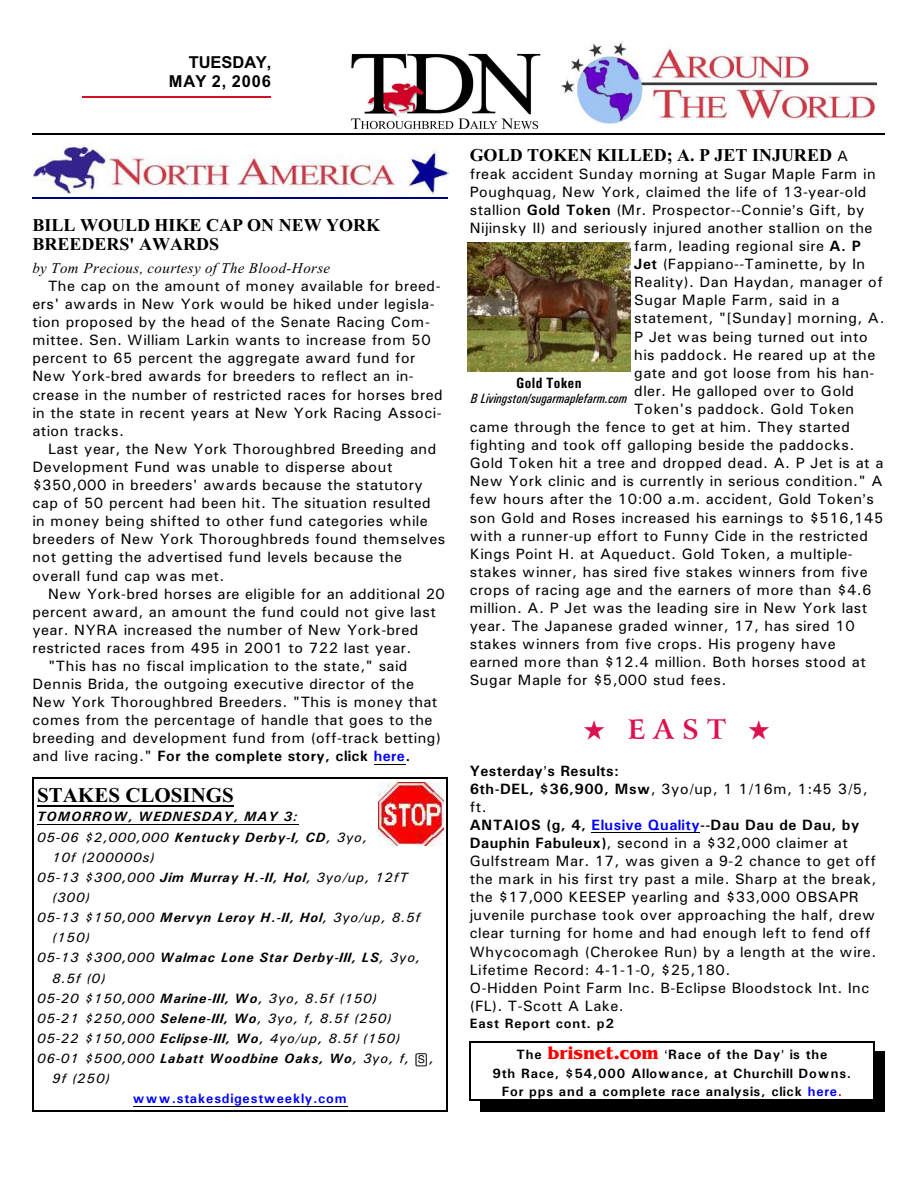
<style>
.page{position:relative;width:918px;height:1188px;background:#fff}
.page>*{position:absolute;margin:0;border:0;box-sizing:border-box;transform-origin:0 0}
.t1{font:700 27px "Arrus BT";color:#db124d}
.t2{font:700 21px "Times New Roman";letter-spacing:.005em;color:#000}
.t3{font:700 18px/19.8px "Times New Roman";color:#000}
.t4{font:700 16.5px/19.8px "Arial";color:#000;text-align:right}
.t5{font:15px/18.1px "Univers";letter-spacing:.03em;color:#000}
.t6{font:700 15px "Univers";letter-spacing:.03em;color:#000}
.t7{font:italic 15px "Times New Roman";letter-spacing:.025em;color:#000}
.t8{font:700 15px "Univers Condensed";letter-spacing:.025em;color:#000}
.t9{font:italic 13.5px "Univers";letter-spacing:.065em;color:#000}
.t10{font:700 13.5px/18.6px "Univers";letter-spacing:.065em;color:#000;text-align:center}
.t11{font:italic 700 13.5px "Univers";letter-spacing:.065em;color:#000}
.t12{font:italic 13.5px "Univers Condensed";letter-spacing:.005em;color:#000}
.t13{font:700 13.5px "Univers";letter-spacing:.065em;color:#00f}
.s1{font-weight:400}
.s2{color:#00f}
.s3{font-weight:700}
.s4{font-family:"Keys"}
.s5{font-family:"Univers";font-weight:400;font-size:15px}
.s6{font-weight:700;color:#00f}
.s7{font-family:"Benguiat Bk BT";font-size:18px;color:#f00}
.s8{color:#d10000}
</style>
<div class="page">
<hr style="left:82px;top:96px;width:189px;height:2px;background:#d41226">
<img style="left:561px;top:41px;width:315px;height:82px">
<img style="left:351px;top:53px;width:190px;height:77px">
<hr style="left:32px;top:134px;width:853px;height:1px;background:#000">
<img style="left:32px;top:143px;width:416px;height:51px">
<hr style="left:32px;top:197px;width:416px;height:1px;background:#000080">
<img style="left:379px;top:783px;width:64px;height:63px">
<hr style="left:37px;top:805px;width:197px;height:1px;background:#000">
<hr style="left:37px;top:824px;width:261px;height:1px;background:#000">
<hr style="left:133px;top:1106px;width:215px;height:1px;background:#000">
<hr style="left:32px;top:777px;width:2px;height:335px;background:#000">
<hr style="left:447px;top:777px;width:1px;height:335px;background:#000">
<hr style="left:32px;top:777px;width:416px;height:2px;background:#000">
<hr style="left:32px;top:1110px;width:416px;height:2px;background:#000">
<img style="left:468px;top:243px;width:162px;height:128px">
<hr style="left:374px;top:764px;width:31px;height:1px;background:#000">
<hr style="left:592px;top:832px;width:108px;height:1px;background:#000">
<hr style="left:808px;top:1099px;width:30px;height:1px;background:#d10000">
<hr style="left:470px;top:1041px;width:1px;height:60px;background:#000">
<hr style="left:873px;top:1041px;width:2px;height:60px;background:#000">
<hr style="left:470px;top:1041px;width:404px;height:1px;background:#000">
<hr style="left:470px;top:1100px;width:404px;height:1px;background:#000">
<div style="left:875px;top:1052px;width:10px;height:60px;background:#000"></div>
<div style="left:480px;top:1101px;width:405px;height:11px;background:#000"></div>
<p class="t4" style="left:169px;top:53px;width:104px">TUESDAY,<br>MAY 2, 2006</p>
<p class="t3" style="left:32px;top:217px;width:349px">BILL WOULD HIKE CAP ON NEW YORK<br>BREEDERS' AWARDS</p>
<p class="t7" style="left:32px;top:263px;width:299px">by Tom Precious, courtesy of The Blood-Horse</p>
<p class="t5" style="left:32px;top:278px;width:412px;text-indent:16px">The cap on the amount of money available for breed&shy;ers' awards in New York would be hiked under legisla&shy;tion proposed by the head of the Senate Racing Com&shy;mittee. Sen. William Larkin wants to increase from 50 percent to 65 percent the aggregate award fund for New York-bred awards for breeders to reflect an in&shy;crease in the number of restricted races for horses bred in the state in recent years at New York Racing Associ&shy;ation tracks.</p>
<p class="t5" style="left:32px;top:441px;width:414px;text-indent:16px">Last year, the New York Thoroughbred Breeding and Development Fund was unable to disperse about $350,000 in breeders' awards because the statutory cap of 50 percent had been hit. The situation resulted in money being shifted to other fund categories while breeders of New York Thoroughbreds found themselves not getting the advertised fund levels because the overall fund cap was met.</p>
<p class="t5" style="left:48px;top:586px;width:398px">New York-bred horses are eligible for an additional 20</p>
<p class="t5" style="left:32px;top:604px;width:405px">percent award, an amount the fund could not give last</p>
<p class="t5" style="left:32px;top:622px;width:387px">year. NYRA increased the number of New York-bred</p>
<p class="t5" style="left:32px;top:640px;width:381px">restricted races from 495 in 2001 to 722 last year.</p>
<p class="t5" style="left:48px;top:658px;width:361px">"This has no fiscal implication to the state," said</p>
<p class="t5" style="left:32px;top:676px;width:383px">Dennis Brida, the outgoing executive director of the</p>
<p class="t5" style="left:32px;top:694px;width:407px">New York Thoroughbred Breeders. "This is money that</p>
<p class="t5" style="left:32px;top:712px;width:402px">comes from the percentage of handle that goes to the</p>
<p class="t5" style="left:32px;top:730px;width:410px">breeding and development fund from (off-track betting)</p>
<p class="t6" style="left:32px;top:751px;width:379px"><span class="s1">and live racing."</span> For the complete story, click <span class="s2">here</span>.</p>
<h2 class="t2" style="left:37px;top:788px;width:198px">STAKES CLOSINGS</h2>
<p class="t11" style="left:37px;top:812px;width:262px">TOMORROW, WEDNESDAY, MAY 3:</p>
<p class="t9" style="left:37px;top:832px;width:332px">05-06 $2,000,000 <span class="s3">Kentucky Derby-I, CD</span>, 3yo,</p>
<p class="t9" style="left:52px;top:852px;width:104px">10f (200000s)</p>
<p class="t9" style="left:37px;top:873px;width:372px">05-13 $300,000 <span class="s3">Jim Murray H.-II, Hol</span>, 3yo/up, 12fT</p>
<p class="t9" style="left:52px;top:893px;width:39px">(300)</p>
<p class="t9" style="left:37px;top:913px;width:385px">05-13 $150,000 <span class="s3">Mervyn Leroy H.-II, Hol</span>, 3yo/up, 8.5f</p>
<p class="t9" style="left:52px;top:933px;width:39px">(150)</p>
<p class="t11" style="left:37px;top:953px;width:385px"><span class="s1">05-13 $300,000</span> Walmac Lone Star Derby-III, LS<span class="s1">, 3yo,</span></p>
<p class="t9" style="left:52px;top:973px;width:55px">8.5f (0)</p>
<p class="t9" style="left:37px;top:993px;width:341px">05-20 $150,000 <span class="s3">Marine-III, Wo</span>, 3yo, 8.5f (150)</p>
<p class="t9" style="left:37px;top:1014px;width:356px">05-21 $250,000 <span class="s3">Selene-III, Wo</span>, 3yo, f, 8.5f (250)</p>
<p class="t9" style="left:37px;top:1034px;width:365px">05-22 $150,000 <span class="s3">Eclipse-III, Wo</span>, 4yo/up, 8.5f (150)</p>
<p class="t9" style="left:37px;top:1054px;width:398px">06-01 $500,000 <span class="s3">Labatt Woodbine Oaks, Wo</span>, 3yo, f, <span class="s4">S</span>,</p>
<p class="t9" style="left:52px;top:1074px;width:59px">9f (250)</p>
<p class="t13" style="left:133px;top:1094px;width:215px">www.stakesdigestweekly.com</p>
<p class="t3" style="left:470px;top:147px;width:380px">GOLD TOKEN KILLED; A. P JET INJURED <span class="s5">A</span></p>
<p class="t5" style="left:470px;top:166px;width:407px">freak accident Sunday morning at Sugar Maple Farm in</p>
<p class="t5" style="left:470px;top:184px;width:398px">Poughquag, New York, claimed the life of 13-year-old</p>
<p class="t5" style="left:470px;top:202px;width:396px">stallion <span class="s3">Gold Token</span> (Mr. Prospector--Connie s Gift, by</p>
<p class="t5" style="left:470px;top:220px;width:404px">Nijinsky II) and seriously injured another stallion on the</p>
<p class="t5" style="left:634px;top:238px;width:228px">farm, leading regional sire <span class="s3">A. P</span></p>
<p class="t5" style="left:634px;top:256px;width:232px"><span class="s3">Jet</span> (Fappiano--Taminette, by In</p>
<p class="t5" style="left:634px;top:274px;width:250px">Reality). Dan Haydan, manager of</p>
<p class="t5" style="left:634px;top:293px;width:207px">Sugar Maple Farm, said in a</p>
<p class="t5" style="left:634px;top:311px;width:252px">statement, "[Sunday] morning, A.</p>
<p class="t5" style="left:634px;top:329px;width:235px">P Jet was being turned out into</p>
<p class="t5" style="left:634px;top:347px;width:243px">his paddock. He reared up at the</p>
<p class="t5" style="left:634px;top:365px;width:242px">gate and got loose from his han-</p>
<p class="t5" style="left:634px;top:383px;width:221px">dler. He galloped over to Gold</p>
<p class="t5" style="left:634px;top:401px;width:221px">Token's paddock. Gold Token</p>
<p class="t5" style="left:470px;top:419px;width:382px">came through the fence to get at him. They started</p>
<p class="t5" style="left:470px;top:437px;width:386px">fighting and took off galloping beside the paddocks.</p>
<p class="t5" style="left:470px;top:455px;width:415px">Gold Token hit a tree and dropped dead. A. P Jet is at a</p>
<p class="t5" style="left:470px;top:473px;width:414px">New York clinic and is currently in serious condition." A</p>
<p class="t5" style="left:470px;top:491px;width:406px">few hours after the 10:00 a.m. accident, Gold Token s</p>
<p class="t5" style="left:470px;top:510px;width:415px">son Gold and Roses increased his earnings to $516,145</p>
<p class="t5" style="left:470px;top:528px;width:400px">with a runner-up effort to Funny Cide in the restricted</p>
<p class="t5" style="left:470px;top:546px;width:385px">Kings Point H. at Aqueduct. Gold Token, a multiple-</p>
<p class="t5" style="left:470px;top:564px;width:399px">stakes winner, has sired five stakes winners from five</p>
<p class="t5" style="left:470px;top:582px;width:403px">crops of racing age and the earners of more than $4.6</p>
<p class="t5" style="left:470px;top:600px;width:399px">million. A. P Jet was the leading sire in New York last</p>
<p class="t5" style="left:470px;top:618px;width:386px">year. The Japanese graded winner, 17, has sired 10</p>
<p class="t5" style="left:470px;top:636px;width:368px">stakes winners from five crops. His progeny have</p>
<p class="t5" style="left:470px;top:654px;width:398px">earned more than $12.4 million. Both horses stood at</p>
<p class="t5" style="left:470px;top:672px;width:258px">Sugar Maple for $5,000 stud fees.</p>
<p class="t8" style="left:516px;top:378px;width:67px">Gold Token</p>
<p class="t12" style="left:471px;top:394px;width:158px">B Livingston/sugarmaplefarm.com</p>
<h1 class="t1" style="left:584px;top:719px;width:188px">★ EAST ★</h1>
<p class="t5" style="left:470px;top:763px;width:408px"><span class="s3">Yesterday s Results:<br>6th-DEL, $36,900, Msw</span>, 3yo/up, 1 1/16m, 1:45 3/5, ft.<br><span class="s3">ANTAIOS (g, 4,</span> <span class="s6">Elusive Quality</span><span class="s3">--Dau Dau de Dau, by Dauphin Fabuleux)</span>, second in a $32,000 claimer at Gulfstream Mar. 17, was given a 9-2 chance to get off the mark in his first try past a mile. Sharp at the break, the $17,000 KEESEP yearling and $33,000 OBSAPR juvenile purchase took over approaching the half, drew clear turning for home and had enough left to fend off Whycocomagh (Cherokee Run) by a length at the wire.<br>Lifetime Record: 4-1-1-0, $25,180.<br>O-Hidden Point Farm Inc. B-Eclipse Bloodstock Int. Inc (FL). T-Scott A Lake.</p>
<p class="t10" style="left:470px;top:1015px;width:146px">East Report cont. p2</p>
<p class="t10" style="left:492px;top:1047px;width:361px">The <span class="s7">brisnet.com</span> Race of the Day is the<br>9th Race, $54,000 Allowance, at Churchill Downs.<br>For pps and a complete race analysis, click <span class="s2">here</span><span class="s8">.</span></p>
</div>
